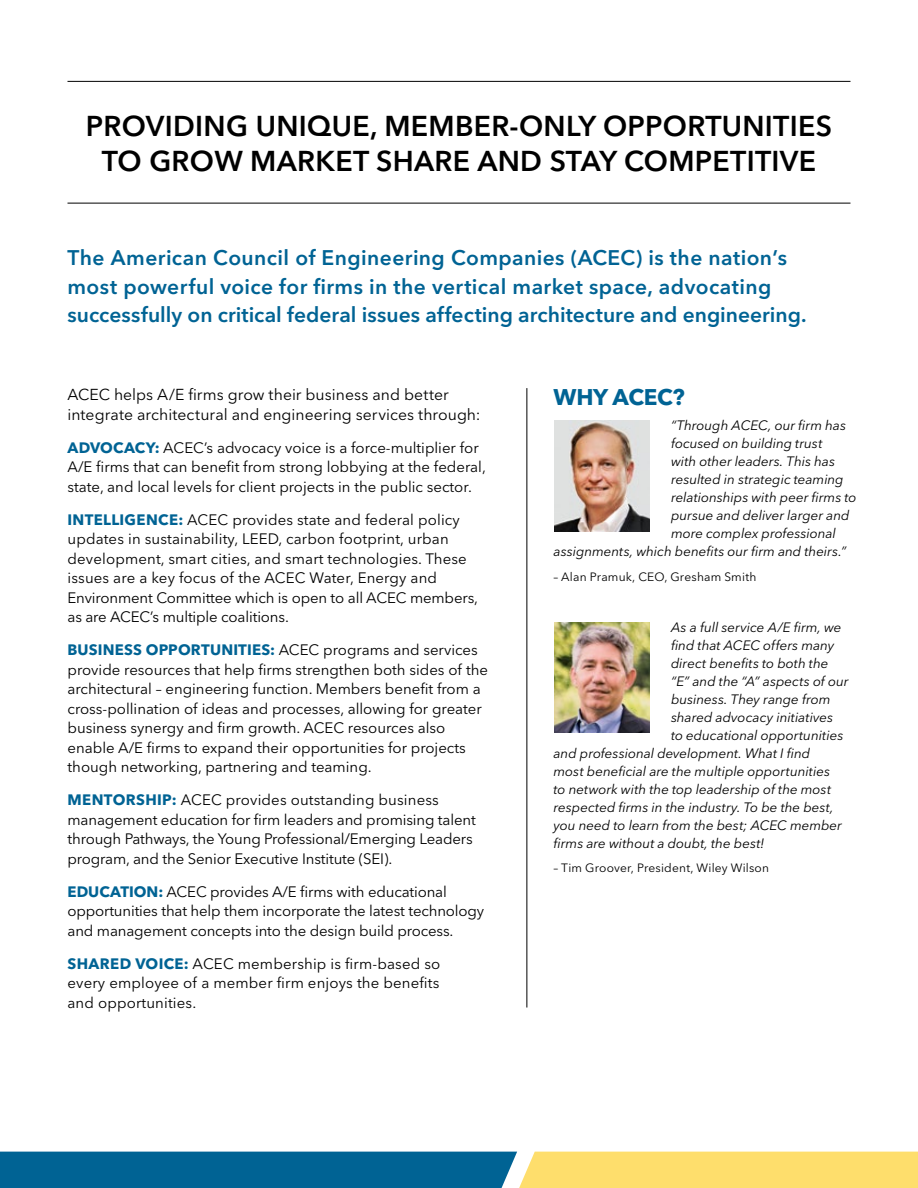
<style>
.page{position:relative;width:918px;height:1188px;background:#fff}
.page>*{position:absolute;margin:0;border:0;box-sizing:border-box;transform-origin:0 0}
.t1{font:600 28.5px/34.5px "Avenir Next LT Pro";letter-spacing:.01em;color:#000;text-align:center}
.t2{font:700 22.5px "Avenir Next LT Pro";letter-spacing:-.01em;color:#006394}
.t3{font:600 21px/28.5px "Avenir Next LT Pro";letter-spacing:.02em;color:#006394}
.t4{font:15.75px/19.5px "Avenir Next LT Pro";letter-spacing:.005em;color:#000}
.t5{font:15px/19.5px "Avenir Next LT Pro";color:#000}
.t6{font:italic 13.5px "Avenir Next LT Pro";color:#000}
.t7{font:12px "Avenir Next LT Pro";letter-spacing:.015em;color:#000}
.s1{font-weight:700;color:#006394}
</style>
<div class="page">
<svg style="left:0;top:1152px;width:918px;height:36px;background:#709a85"></svg>
<hr style="left:526px;top:388px;width:1px;height:620px;background:#000">
<hr style="left:68px;top:81px;width:782px;height:1px;background:#000">
<hr style="left:68px;top:203px;width:782px;height:1px;background:#000">
<img style="left:554px;top:420px;width:95px;height:111px">
<img style="left:554px;top:622px;width:95px;height:111px">
<h1 class="t1" style="left:86px;top:109px;width:748px">PROVIDING UNIQUE, MEMBER-ONLY OPPORTUNITIES<br>TO GROW MARKET SHARE AND STAY COMPETITIVE</h1>
<h3 class="t3" style="left:68px;top:244px;width:741px">The American Council of Engineering Companies (ACEC) is the nation’s most powerful voice for firms in the vertical market space, advocating successfully on critical federal issues affecting architecture and engineering.</h3>
<p class="t4" style="left:68px;top:385px;width:414px">ACEC helps A/E firms grow their business and better integrate architectural and engineering services through:</p>
<p class="t5" style="left:68px;top:438px;width:420px"><span class="s1">ADVOCACY:</span> ACEC’s advocacy voice is a force-multiplier for<br>A/E firms that can benefit from strong lobbying at the federal, state, and local levels for client projects in the public sector.</p>
<p class="t5" style="left:68px;top:510px;width:412px"><span class="s1">INTELLIGENCE:</span> ACEC provides state and federal policy updates in sustainability, LEED, carbon footprint, urban development, smart cities, and smart technologies. These issues are a key focus of the ACEC Water, Energy and Environment Committee which is open to all ACEC members, as are ACEC’s multiple coalitions.</p>
<p class="t5" style="left:68px;top:640px;width:422px"><span class="s1">BUSINESS OPPORTUNITIES:</span> ACEC programs and services provide resources that help firms strengthen both sides of the architectural – engineering function. Members benefit from a cross-pollination of ideas and processes, allowing for greater business synergy and firm growth. ACEC resources also enable A/E firms to expand their opportunities for projects though networking, partnering and teaming.</p>
<p class="t5" style="left:68px;top:790px;width:410px"><span class="s1">MENTORSHIP:</span> ACEC provides outstanding business management education for firm leaders and promising talent through Pathways, the Young Professional/Emerging Leaders program, and the Senior Executive Institute (SEI).</p>
<p class="t5" style="left:68px;top:882px;width:418px"><span class="s1">EDUCATION:</span> ACEC provides A/E firms with educational opportunities that help them incorporate the latest technology and management concepts into the design build process.</p>
<p class="t5" style="left:68px;top:954px;width:374px;text-align:justify"><span class="s1">SHARED VOICE:</span> ACEC membership is firm-based so every employee of a member firm enjoys the benefits and opportunities.</p>
<h2 class="t2" style="left:554px;top:383px;width:133px">WHY ACEC?</h2>
<p class="t6" style="left:671px;top:417px;width:177px">“Through ACEC, our firm has</p>
<p class="t6" style="left:671px;top:435px;width:153px">focused on building trust</p>
<p class="t6" style="left:671px;top:453px;width:166px">with other leaders. This has</p>
<p class="t6" style="left:671px;top:471px;width:174px">resulted in strategic teaming</p>
<p class="t6" style="left:671px;top:489px;width:187px">relationships with peer firms to</p>
<p class="t6" style="left:671px;top:507px;width:180px">pursue and deliver larger and</p>
<p class="t6" style="left:671px;top:525px;width:166px">more complex professional</p>
<p class="t6" style="left:554px;top:543px;width:294px">assignments, which benefits our firm and theirs.”</p>
<p class="t7" style="left:554px;top:569px;width:204px">– Alan Pramuk, CEO, Gresham Smith</p>
<p class="t6" style="left:671px;top:620px;width:172px">As a full service A/E firm, we</p>
<p class="t6" style="left:671px;top:638px;width:165px">find that ACEC offers many</p>
<p class="t6" style="left:671px;top:656px;width:159px">direct benefits to both the</p>
<p class="t6" style="left:671px;top:674px;width:179px">“E” and the “A” aspects of our</p>
<p class="t6" style="left:671px;top:692px;width:161px">business. They range from</p>
<p class="t6" style="left:671px;top:710px;width:164px">shared advocacy initiatives</p>
<p class="t6" style="left:671px;top:728px;width:174px">to educational opportunities</p>
<p class="t6" style="left:554px;top:746px;width:258px">and professional development. What I find</p>
<p class="t6" style="left:554px;top:764px;width:278px">most beneficial are the multiple opportunities</p>
<p class="t6" style="left:554px;top:782px;width:279px">to network with the top leadership of the most</p>
<p class="t6" style="left:554px;top:800px;width:282px">respected firms in the industry. To be the best,</p>
<p class="t6" style="left:554px;top:818px;width:290px">you need to learn from the best; ACEC member</p>
<p class="t6" style="left:554px;top:836px;width:212px">firms are without a doubt, the best!</p>
<p class="t7" style="left:554px;top:860px;width:217px">– Tim Groover, President, Wiley Wilson</p>
</div>
